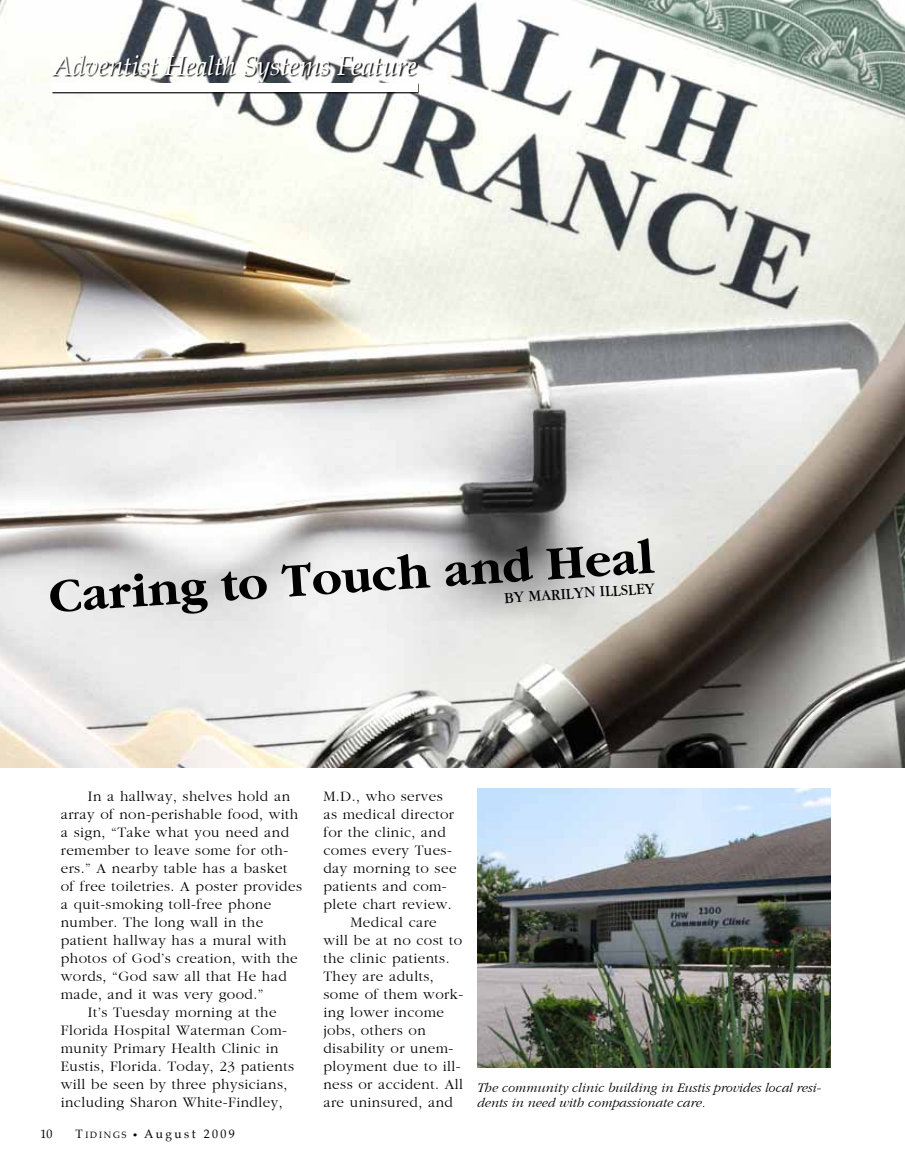
<style>
.page{position:relative;width:905px;height:1175px;background:#fff}
.page>*{position:absolute;margin:0;border:0;box-sizing:border-box;transform-origin:0 0}
.t1{font:700 49.05px "Garamond";color:#000}
.t2{font:italic 27px "Palatino";letter-spacing:-.015em;color:#fff}
.t3{font:15.75px "Garamond";color:#000}
.t4{font:300 15px "Garamond";letter-spacing:.03em;color:#000}
.t5{font:italic 300 13.5px/15px "Garamond";color:#000}
.t6{font:12px "Palatino";letter-spacing:.2em;color:#000}
.s1{font-size:9px}
</style>
<div class="page">
<img style="left:0;top:0;width:904px;height:768px">
<img style="left:477px;top:788px;width:353px;height:279px">
<div style="left:52px;top:55px;width:366px;height:29px;background:#000;opacity:.87"></div>
<div style="left:52px;top:84px;width:367px;height:10px;background:#000;opacity:.87"></div>
<div style="left:52px;top:83px;width:365px;height:9px;background:#fff"></div>
<h2 class="t2" style="left:52px;top:44px;width:366px">Adventist Health Systems Feature</h2>
<h1 class="t1" style="left:47px;top:572px;width:606px;rotate:-4deg">Caring to Touch and Heal</h1>
<p class="t3" style="left:504px;top:590px;width:152px;rotate:-4deg">By Maril yn Ill sl ey</p>
<p class="t4" style="left:88px;top:788px;width:204px">In a hallway, shelves hold an</p>
<p class="t4" style="left:61px;top:806px;width:239px">array of non-perishable food, with</p>
<p class="t4" style="left:61px;top:824px;width:230px">a sign, “Take what you need and</p>
<p class="t4" style="left:61px;top:842px;width:229px">remember to leave some for oth-</p>
<p class="t4" style="left:61px;top:860px;width:228px">ers.” A nearby table has a basket</p>
<p class="t4" style="left:61px;top:878px;width:243px">of free toiletries. A poster provides</p>
<p class="t4" style="left:61px;top:896px;width:212px">a quit-smoking toll-free phone</p>
<p class="t4" style="left:61px;top:914px;width:204px">number. The long wall in the</p>
<p class="t4" style="left:61px;top:932px;width:227px">patient hallway has a mural with</p>
<p class="t4" style="left:61px;top:950px;width:238px">photos of God’s creation, with the</p>
<p class="t4" style="left:61px;top:968px;width:227px">words, “God saw all that He had</p>
<p class="t4" style="left:61px;top:986px;width:204px">made, and it was very good.”</p>
<p class="t4" style="left:88px;top:1004px;width:190px">It’s Tuesday morning at the</p>
<p class="t4" style="left:61px;top:1022px;width:228px">Florida Hospital Waterman Com-</p>
<p class="t4" style="left:61px;top:1040px;width:219px">munity Primary Health Clinic in</p>
<p class="t4" style="left:61px;top:1058px;width:235px">Eustis, Florida. Today, 23 patients</p>
<p class="t4" style="left:61px;top:1076px;width:228px">will be seen by three physicians,</p>
<p class="t4" style="left:61px;top:1094px;width:223px">including Sharon White-Findley,</p>
<p class="t6" style="left:40px;top:1124px;width:13px">10</p>
<p class="t6" style="left:76px;top:1124px;width:161px">T<span class="s1">IDINGS •</span> August 2009</p>
<p class="t4" style="left:323px;top:788px;width:121px">M.D., who serves</p>
<p class="t4" style="left:323px;top:806px;width:132px">as medical director</p>
<p class="t4" style="left:323px;top:824px;width:124px">for the clinic, and</p>
<p class="t4" style="left:323px;top:842px;width:130px">comes every Tues-</p>
<p class="t4" style="left:323px;top:860px;width:135px">day morning to see</p>
<p class="t4" style="left:323px;top:878px;width:125px">patients and com-</p>
<p class="t4" style="left:323px;top:896px;width:130px">plete chart review.</p>
<p class="t4" style="left:350px;top:914px;width:88px">Medical care</p>
<p class="t4" style="left:323px;top:932px;width:140px">will be at no cost to</p>
<p class="t4" style="left:323px;top:950px;width:128px">the clinic patients.</p>
<p class="t4" style="left:323px;top:968px;width:112px">They are adults,</p>
<p class="t4" style="left:323px;top:986px;width:141px">some of them work-</p>
<p class="t4" style="left:323px;top:1004px;width:122px">ing lower income</p>
<p class="t4" style="left:323px;top:1022px;width:104px">jobs, others on</p>
<p class="t4" style="left:323px;top:1040px;width:131px">disability or unem-</p>
<p class="t4" style="left:323px;top:1058px;width:139px">ployment due to ill-</p>
<p class="t4" style="left:323px;top:1076px;width:141px">ness or accident. All</p>
<p class="t4" style="left:323px;top:1094px;width:131px">are uninsured, and</p>
<p class="t5" style="left:477px;top:1080px;width:345px">The community clinic building in Eustis provides local resi&shy;dents in need with compassionate care.</p>
</div>
